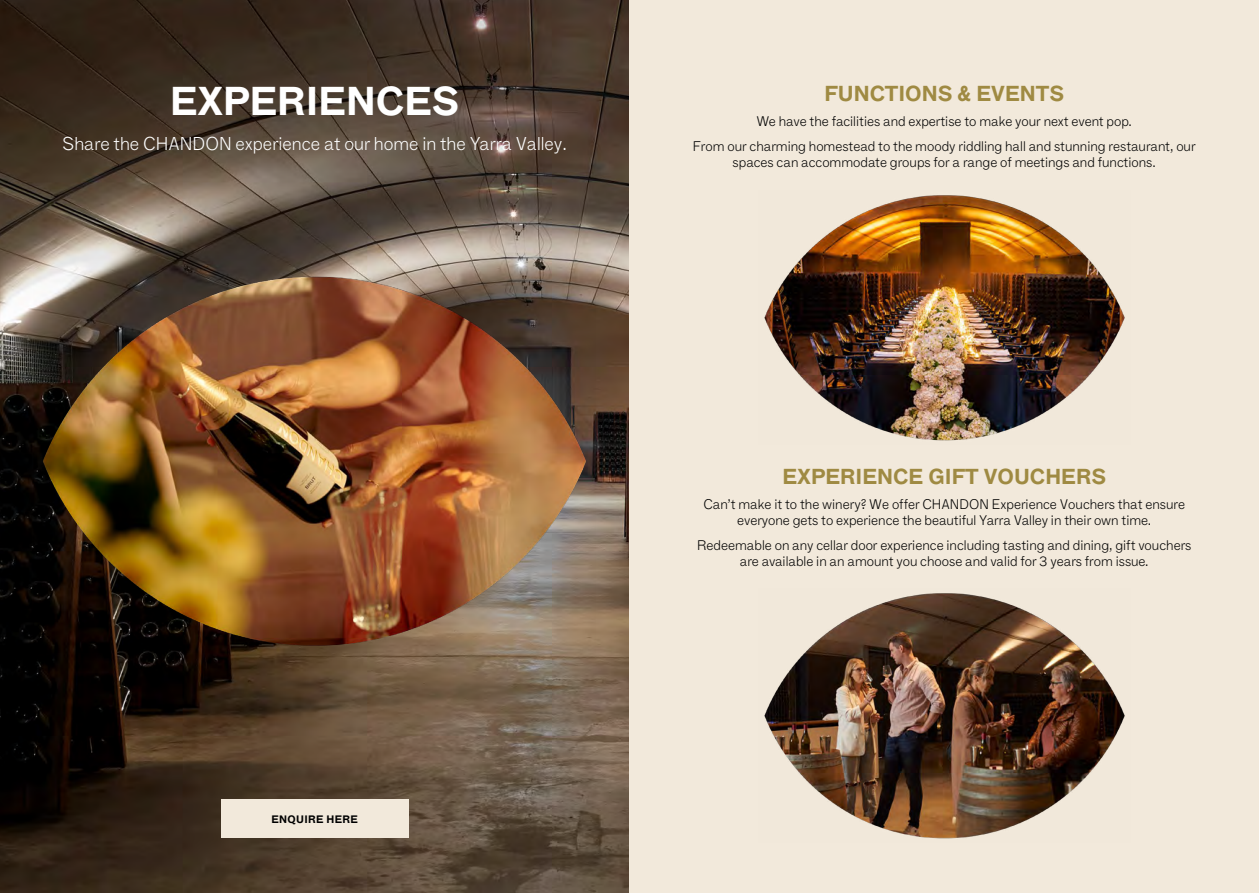
<style>
.page{position:relative;width:1259px;height:893px;background:#fff}
.page>*{position:absolute;margin:0;border:0;box-sizing:border-box;transform-origin:0 0}
.t1{font:700 39px "F Grotesk";color:#fff}
.t2{font:700 21px "F Grotesk";color:#9f8a42}
.t3{font:100 18px "F Grotesk";color:#fff}
.t4{font:100 13.5px/16.2px "F Grotesk";color:#000;text-align:center}
.t5{font:700 10.5px "F Grotesk";letter-spacing:.03em;color:#000}
</style>
<div class="page">
<img style="left:0;top:0;width:629px;height:893px">
<div style="left:629px;top:0;width:630px;height:893px;background:#f2e9db"></div>
<img style="left:764px;top:195px;width:361px;height:246px">
<img style="left:34px;top:270px;width:562px;height:383px">
<img style="left:764px;top:593px;width:361px;height:246px">
<div style="left:221px;top:799px;width:187px;height:39px;background:#f2e9db"></div>
<h1 class="t1" style="left:170px;top:72px;width:290px">EXPERIENCES</h1>
<h3 class="t3" style="left:62px;top:130px;width:506px">Share the CHANDON experience at our home in the Yarra Valley.</h3>
<p class="t5" style="left:271px;top:811px;width:88px">ENQUIRE HERE</p>
<h2 class="t2" style="left:824px;top:78px;width:241px">FUNCTIONS &amp; EVENTS</h2>
<p class="t4" style="left:693px;top:108px;width:504px;line-height:24.8px">We have the facilities and expertise to make your next event pop.<br>From our charming homestead to the moody riddling hall and stunning restaurant, our</p>
<p class="t4" style="left:732px;top:153px;width:425px">spaces can accommodate groups for a range of meetings and functions.</p>
<h2 class="t2" style="left:782px;top:461px;width:325px">EXPERIENCE GIFT VOUCHERS</h2>
<p class="t4" style="left:703px;top:495px;width:483px">Can’t make it to the winery? We offer CHANDON Experience Vouchers that ensure everyone gets to experience the beautiful Yarra Valley in their own time.</p>
<p class="t4" style="left:697px;top:536px;width:496px">Redeemable on any cellar door experience including tasting and dining, gift vouchers are available in an amount you choose and valid for 3 years from issue.</p>
</div>
